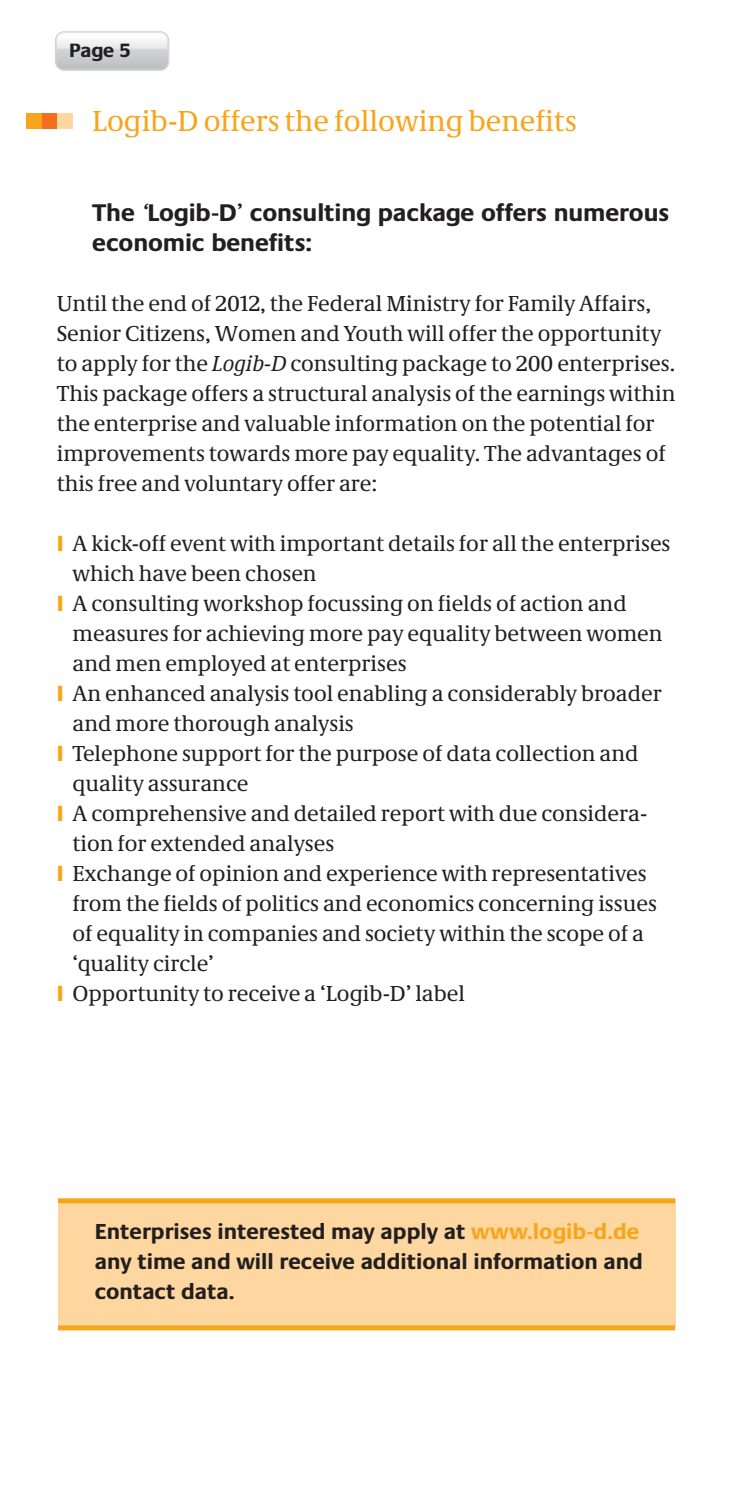
<style>
.page{position:relative;width:745px;height:1489px;background:#fff}
.page>*{position:absolute;margin:0;border:0;box-sizing:border-box;transform-origin:0 0}
._1_1_Head{font:30px "Neue Demos";color:#f9a51b}
._1_1_1_Head{font:700 25px/30px "Neue Praxis";letter-spacing:-.005em;color:#231f20}
.Fließtext{font:22.5px/30px "Neue Demos";color:#231f20}
.Absatzformat_2{font:700 22.5px/30px "Neue Praxis";color:#231f20}
.t1{font:700 20px "Neue Praxis";color:#231f20}
.s1{font-family:"Neue Demos";font-weight:400;font-style:italic}
.s2{font-family:"Neue Demos";font-weight:400}
.s3{font-style:italic}
.s4{font-family:"Myriad Pro";font-weight:900;color:#f9a51b}
.s5{color:#f9a51b}
</style>
<div class="page">
<div style="left:26px;top:113px;width:16px;height:16px;background:#f9a51b"></div>
<div style="left:42px;top:113px;width:15px;height:16px;background:#f36e21"></div>
<div style="left:57px;top:113px;width:16px;height:16px;background:#fed7a0"></div>
<div style="left:58px;top:1198px;width:616px;height:129px;background:#fed7a0"></div>
<div style="left:58px;top:1198px;width:616px;height:5px;background:#f9a51b"></div>
<div style="left:58px;top:1325px;width:616px;height:5px;background:#f9a51b"></div>
<svg style="left:55px;top:31px;width:114px;height:40px;background:#d4d5d7"></svg>
<img style="left:57px;top:34px;width:110px;height:8px">
<p class="t1" style="left:69px;top:38px;width:63px">Page 5</p>
<p class="_1_1_Head" style="left:92px;top:103px;width:486px">Logib-D offers the following benefits</p>
<p class="_1_1_1_Head" style="left:92px;top:197px;width:578px">The <span class="s1">‘</span>Logib-D<span class="s2">’</span> consulting package offers numerous economic benefits:</p>
<p class="Fließtext" style="left:57px;top:288px;width:620px">Until the end of 2012, the Federal Ministry for Family Affairs, Senior Citizens, Women and Youth will offer the opportunity to apply for the <span class="s3">Logib-D</span> consulting package to 200 enterprises.<br>This package offers a structural analysis of the earnings within the enterprise and valuable information on the potential for improvements towards more pay equality. The advantages of this free and voluntary offer are:</p>
<p class="Fließtext" style="left:72px;top:528px;width:599px;text-indent:-16px"><span class="s4">I</span> A kick-off event with important details for all the enterprises which have been chosen</p>
<p class="Fließtext" style="left:72px;top:588px;width:591px;text-indent:-16px"><span class="s4">I</span> A consulting workshop focussing on fields of action and measures for achieving more pay equality between women and men employed at enterprises</p>
<p class="Fließtext" style="left:72px;top:678px;width:590px;text-indent:-16px"><span class="s4">I</span> An enhanced analysis tool enabling a considerably broader and more thorough analysis</p>
<p class="Fließtext" style="left:72px;top:738px;width:567px;text-indent:-16px"><span class="s4">I</span> Telephone support for the purpose of data collection and quality assurance</p>
<p class="Fließtext" style="left:72px;top:798px;width:575px;text-indent:-16px"><span class="s4">I</span> A comprehensive and detailed report with due considera&shy;tion for extended analyses</p>
<p class="Fließtext" style="left:72px;top:858px;width:585px;text-indent:-16px"><span class="s4">I</span> Exchange of opinion and experience with representatives from the fields of politics and economics concerning issues of equality in companies and society within the scope of a ‘quality circle’</p>
<p class="Fließtext" style="left:57px;top:978px;width:409px"><span class="s4">I</span> Opportunity to receive a ‘Logib-D’ label</p>
<p class="Absatzformat_2" style="left:95px;top:1215px;width:549px">Enterprises interested may apply at <span class="s5">www.logib-d.de </span>any time and will receive additional information and contact data.</p>
</div>
